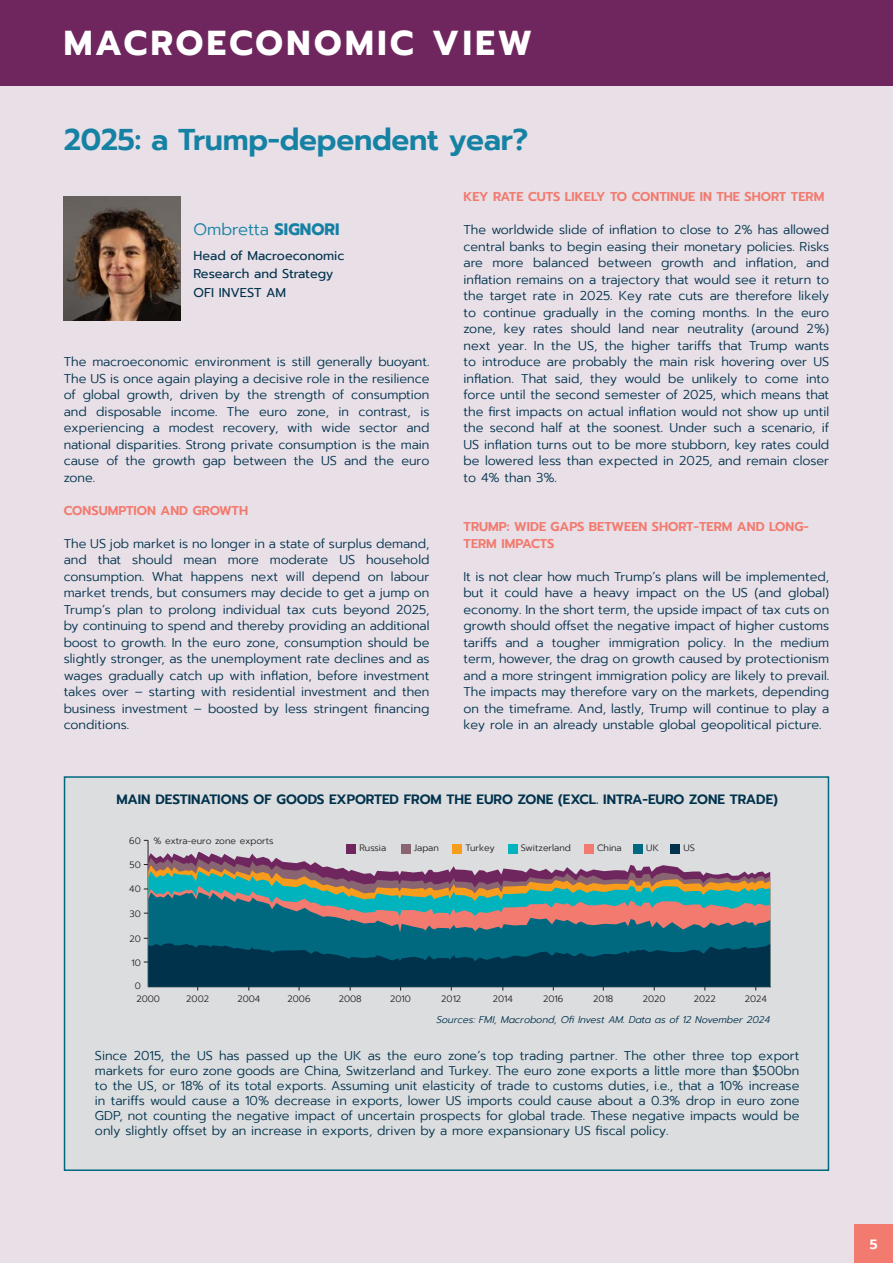
<style>
.page{position:relative;width:893px;height:1263px;background:#e8dfe7}
.page>*{position:absolute;margin:0;border:0;box-sizing:border-box;transform-origin:0 0}
.t1{font:700 34.5px "Prompt";letter-spacing:.1em;color:#fff}
.t2{font:600 30px "Prompt";letter-spacing:-.01em;color:#1581a3}
.NOM{font:300 16.5px "Prompt";color:#1581a3}
.t3{font:600 13.5px "Prompt";color:#00324c}
.t4{font:600 13.5px "Prompt";color:#fff}
.TEXTE_COURANT{font:300 12.75px/16.5px "Prompt";color:#00324c;text-align:justify}
.TEXTE_COURANT-2{font:600 12.75px/16.5px "Prompt";color:#f37a6e}
.FONCTION{font:12.75px "Prompt";color:#00324c}
.NOTES_BIS{font:italic 300 9.75px "Prompt";color:#00324c}
.t5{font:300 9.15px "Prompt";color:#231f20}
.s1{font-weight:700}
</style>
<div class="page">
<div style="left:855px;top:1225px;width:38px;height:38px;background:#f37a6e"></div>
<div style="left:0;top:0;width:893px;height:85px;background:#6f265f"></div>
<div style="left:64px;top:776px;width:765px;height:395px;background:#dcdddf;border:2px solid #006980"></div>
<hr style="left:148px;top:840px;width:1px;height:147px;background:#231f20">
<hr style="left:148px;top:986px;width:623px;height:1px;background:#231f20">
<div style="left:346px;top:844px;width:10px;height:10px;background:#6f265f"></div>
<div style="left:401px;top:844px;width:10px;height:10px;background:#886570"></div>
<div style="left:452px;top:844px;width:10px;height:10px;background:#f89c1c"></div>
<div style="left:508px;top:844px;width:10px;height:10px;background:#00b3bd"></div>
<div style="left:584px;top:844px;width:10px;height:10px;background:#f37a6e"></div>
<div style="left:633px;top:844px;width:10px;height:10px;background:#006980"></div>
<div style="left:670px;top:844px;width:10px;height:10px;background:#00324c"></div>
<svg style="left:148px;top:858px;width:171px;height:7px"></svg>
<svg style="left:148px;top:865px;width:535px;height:6px"></svg>
<svg style="left:148px;top:871px;width:622px;height:15px;background:#846668"></svg>
<svg style="left:148px;top:886px;width:622px;height:6px;background:#889c67"></svg>
<svg style="left:148px;top:892px;width:622px;height:46px;background:#4d8086"></svg>
<svg style="left:144px;top:938px;width:626px;height:52px;background:#0c4b62"></svg>
<img style="left:64px;top:197px;width:116px;height:124px">
<p class="t1" style="left:64px;top:18px;width:470px">MACROECONOMIC VIEW</p>
<p class="t2" style="left:64px;top:117px;width:466px">2025: a Trump-dependent year?</p>
<p class="NOM" style="left:193px;top:217px;width:148px">Ombretta <span class="s1">SIGNORI</span></p>
<p class="FONCTION" style="left:193px;top:246px;width:152px">Head of Macroeconomic</p>
<p class="FONCTION" style="left:193px;top:265px;width:141px">Research and Strategy</p>
<p class="FONCTION" style="left:193px;top:283px;width:94px">OFI INVEST AM</p>
<p class="TEXTE_COURANT" style="left:64px;top:354px;width:367px">The macroeconomic environment is still generally buoyant.<br>The US is once again playing a decisive role in the resilience of global growth, driven by the strength of consumption and disposable income. The euro zone, in contrast, is experiencing a modest recovery, with wide sector and national disparities. Strong private consumption is the main cause of the growth gap between the US and the euro zone.</p>
<p class="TEXTE_COURANT-2" style="left:64px;top:502px;width:186px">CONSUMPTION AND GROWTH</p>
<p class="TEXTE_COURANT" style="left:64px;top:535px;width:367px">The US job market is no longer in a state of surplus demand, and that should mean more moderate US household consumption. What happens next will depend on labour market trends, but consumers may decide to get a jump on Trump’s plan to prolong individual tax cuts beyond 2025, by continuing to spend and thereby providing an additional boost to growth. In the euro zone, consumption should be slightly stronger, as the unemployment rate declines and as wages gradually catch up with inflation, before investment takes over – starting with residential investment and then business investment – boosted by less stringent financing conditions.</p>
<p class="TEXTE_COURANT-2" style="left:463px;top:189px;width:362px">KEY RATE CUTS LIKELY TO CONTINUE IN THE SHORT TERM</p>
<p class="TEXTE_COURANT" style="left:463px;top:222px;width:367px">The worldwide slide of inflation to close to 2% has allowed central banks to begin easing their monetary policies. Risks are more balanced between growth and inflation, and inflation remains on a trajectory that would see it return to the target rate in 2025. Key rate cuts are therefore likely to continue gradually in the coming months. In the euro zone, key rates should land near neutrality (around 2%) next year. In the US, the higher tariffs that Trump wants to introduce are probably the main risk hovering over US inflation. That said, they would be unlikely to come into force until the second semester of 2025, which means that the first impacts on actual inflation would not show up until the second half at the soonest. Under such a scenario, if US inflation turns out to be more stubborn, key rates could be lowered less than expected in 2025, and remain closer to 4% than 3%.</p>
<p class="TEXTE_COURANT-2" style="left:463px;top:518px;width:347px">TRUMP: WIDE GAPS BETWEEN SHORT-TERM AND LONG-<br>TERM IMPACTS</p>
<p class="TEXTE_COURANT" style="left:463px;top:568px;width:367px">It is not clear how much Trump’s plans will be implemented, but it could have a heavy impact on the US (and global) economy. In the short term, the upside impact of tax cuts on growth should offset the negative impact of higher customs tariffs and a tougher immigration policy. In the medium term, however, the drag on growth caused by protectionism and a more stringent immigration policy are likely to prevail.<br>The impacts may therefore vary on the markets, depending on the timeframe. And, lastly, Trump will continue to play a key role in an already unstable global geopolitical picture.</p>
<p class="t3" style="left:116px;top:789px;width:663px">MAIN DESTINATIONS OF GOODS EXPORTED FROM THE EURO ZONE (EXCL. INTRA-EURO ZONE TRADE)</p>
<p class="t5" style="left:129px;top:834px;width:13px">60</p>
<p class="t5" style="left:153px;top:834px;width:122px">% extra-euro zone exports</p>
<p class="t5" style="left:129px;top:858px;width:13px">50</p>
<p class="t5" style="left:129px;top:883px;width:13px">40</p>
<p class="t5" style="left:129px;top:907px;width:13px">30</p>
<p class="t5" style="left:129px;top:932px;width:13px">20</p>
<p class="t5" style="left:131px;top:956px;width:11px">10</p>
<p class="t5" style="left:135px;top:979px;width:8px">0</p>
<p class="t5" style="left:237px;top:992px;width:24px">2004</p>
<p class="t5" style="left:288px;top:992px;width:25px">2006</p>
<p class="t5" style="left:339px;top:992px;width:24px">2008</p>
<p class="t5" style="left:390px;top:992px;width:22px">2010</p>
<p class="t5" style="left:441px;top:992px;width:22px">2012</p>
<p class="t5" style="left:493px;top:992px;width:22px">2014</p>
<p class="t5" style="left:543px;top:992px;width:22px">2016</p>
<p class="t5" style="left:593px;top:992px;width:22px">2018</p>
<p class="t5" style="left:643px;top:992px;width:24px">2020</p>
<p class="t5" style="left:694px;top:992px;width:24px">2022</p>
<p class="t5" style="left:745px;top:992px;width:24px">2024</p>
<p class="t5" style="left:414px;top:842px;width:26px">Japan</p>
<p class="t5" style="left:466px;top:842px;width:31px">Turkey</p>
<p class="t5" style="left:521px;top:842px;width:52px">Switzerland</p>
<p class="t5" style="left:597px;top:842px;width:26px">China</p>
<p class="t5" style="left:646px;top:842px;width:14px">UK</p>
<p class="t5" style="left:683px;top:842px;width:13px">US</p>
<p class="t5" style="left:360px;top:842px;width:28px">Russia</p>
<p class="t5" style="left:136px;top:992px;width:25px">2000</p>
<p class="t5" style="left:186px;top:992px;width:24px">2002</p>
<p class="NOTES_BIS" style="left:436px;top:1013px;width:335px">Sources: FMI, Macrobond, Ofi Invest AM. Data as of 12 November 2024</p>
<p class="TEXTE_COURANT" style="left:95px;top:1048px;width:706px;line-height:15px">Since 2015, the US has passed up the UK as the euro zone’s top trading partner. The other three top export markets for euro zone goods are China, Switzerland and Turkey. The euro zone exports a little more than $500bn to the US, or 18% of its total exports. Assuming unit elasticity of trade to customs duties, i.e., that a 10% increase in tariffs would cause a 10% decrease in exports, lower US imports could cause about a 0.3% drop in euro zone GDP, not counting the negative impact of uncertain prospects for global trade. These negative impacts would be only slightly offset by an increase in exports, driven by a more expansionary US fiscal policy.</p>
<p class="t4" style="left:870px;top:1234px;width:9px">5</p>
</div>
